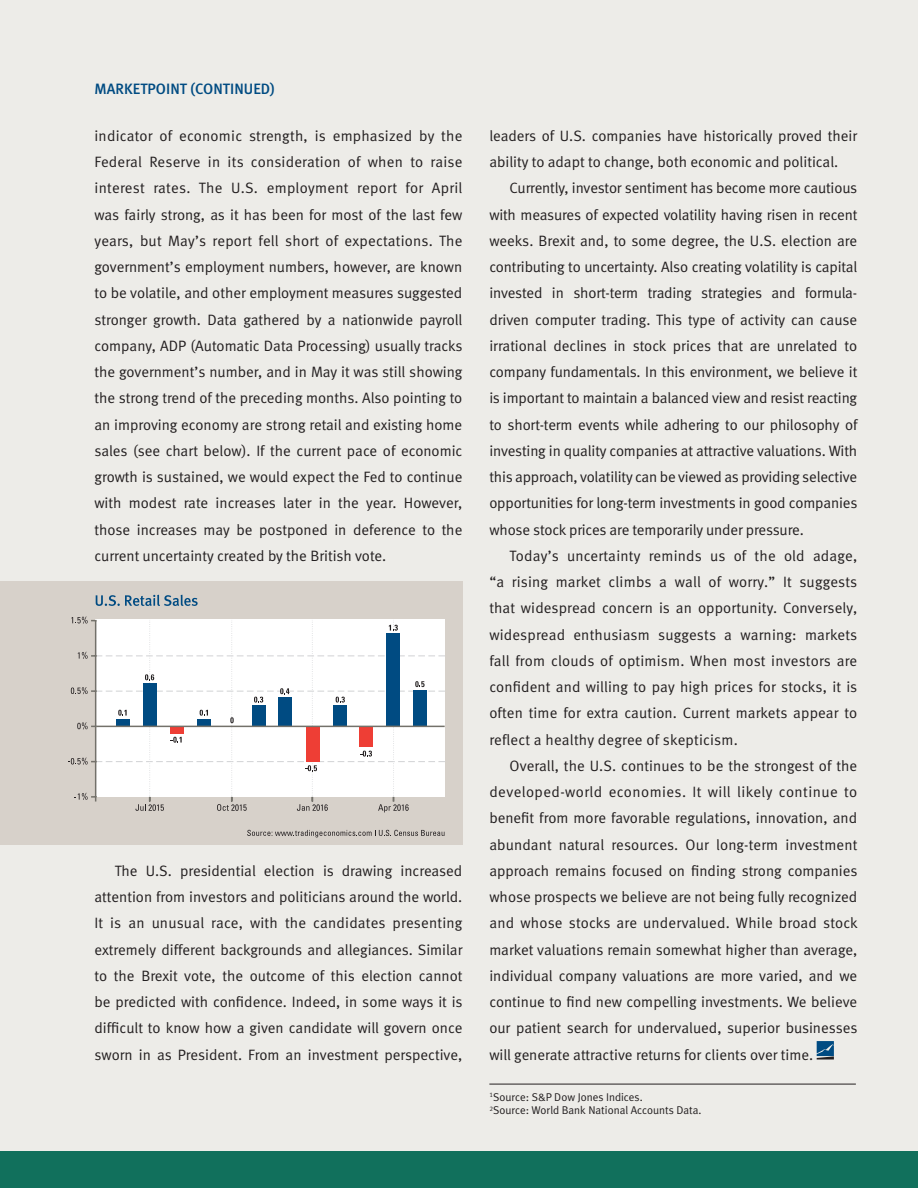
<style>
.page{position:relative;width:918px;height:1188px;background:#edece8}
.page>*{position:absolute;margin:0;border:0;box-sizing:border-box;transform-origin:0 0}
.Text_-_indent{font:15px/26.2px "Meta Normal LF";color:#231f20;text-align:justify}
.t1{font:15px "Meta Medium LF";letter-spacing:.005em;color:#004b82}
.t2{font:11.25px "Meta Plus Normal";color:#231f20}
</style>
<div class="page">
<svg style="left:817px;top:1041px;width:17px;height:19px"></svg>
<div style="left:0;top:1152px;width:918px;height:36px;background:#11705c"></div>
<hr style="left:489px;top:1084px;width:367px;height:1px;background:#231f20">
<div style="left:0;top:581px;width:462px;height:263px;background:#d7d1ca"></div>
<svg style="left:96px;top:595px;width:102px;height:11px"></svg>
<svg style="left:247px;top:830px;width:198px;height:7px"></svg>
<svg style="left:68px;top:617px;width:377px;height:195px;background:#e8e9ea"></svg>
<hr style="left:96px;top:726px;width:349px;height:1px;background:#73716a">
<p class="t1" style="left:94px;top:80px;width:182px">MARKETPOINT (CONTINUED)</p>
<p class="Text_-_indent" style="left:94px;top:122px;width:370px">indicator of economic strength, is emphasized by the Federal Reserve in its consideration of when to raise interest rates. The U.S. employment report for April was fairly strong, as it has been for most of the last few years, but May’s report fell short of expectations. The government’s employment numbers, however, are known to be volatile, and other employment measures suggested stronger growth. Data gathered by a nationwide payroll company, ADP (Automatic Data Processing) usually tracks the government’s number, and in May it was still showing the strong trend of the preceding months. Also pointing to an improving economy are strong retail and existing home sales (see chart below). If the current pace of economic growth is sustained, we would expect the Fed to continue with modest rate increases later in the year. However, those increases may be postponed in deference to the current uncertainty created by the British vote.</p>
<p class="Text_-_indent" style="left:94px;top:857px;width:370px;text-indent:20px">The U.S. presidential election is drawing increased attention from investors and politicians around the world.<br>It is an unusual race, with the candidates presenting extremely different backgrounds and allegiances. Similar to the Brexit vote, the outcome of this election cannot be predicted with confidence. Indeed, in some ways it is difficult to know how a given candidate will govern once sworn in as President. From an investment perspective,</p>
<p class="Text_-_indent" style="left:489px;top:122px;width:369px">leaders of U.S. companies have historically proved their ability to adapt to change, both economic and political.</p>
<p class="Text_-_indent" style="left:489px;top:175px;width:370px;text-indent:20px">Currently, investor sentiment has become more cautious with measures of expected volatility having risen in recent weeks. Brexit and, to some degree, the U.S. election are contributing to uncertainty. Also creating volatility is capital invested in short-term trading strategies and formula&shy;driven computer trading. This type of activity can cause irrational declines in stock prices that are unrelated to company fundamentals. In this environment, we believe it is important to maintain a balanced view and resist reacting to short-term events while adhering to our philosophy of investing in quality companies at attractive valuations. With this approach, volatility can be viewed as providing selective opportunities for long-term investments in good companies whose stock prices are temporarily under pressure.</p>
<p class="Text_-_indent" style="left:489px;top:542px;width:370px;text-indent:20px">Today’s uncertainty reminds us of the old adage, “a rising market climbs a wall of worry.” It suggests that widespread concern is an opportunity. Conversely, widespread enthusiasm suggests a warning: markets fall from clouds of optimism. When most investors are confident and willing to pay high prices for stocks, it is often time for extra caution. Current markets appear to reflect a healthy degree of skepticism.</p>
<p class="Text_-_indent" style="left:489px;top:752px;width:370px;text-indent:20px">Overall, the U.S. continues to be the strongest of the developed-world economies. It will likely continue to benefit from more favorable regulations, innovation, and abundant natural resources. Our long-term investment approach remains focused on finding strong companies whose prospects we believe are not being fully recognized and whose stocks are undervalued. While broad stock market valuations remain somewhat higher than average, individual company valuations are more varied, and we continue to find new compelling investments. We believe our patient search for undervalued, superior businesses will generate attractive returns for clients over time.</p>
<p class="t2" style="left:489px;top:1090px;width:155px"><sup>1</sup>Source: S&amp;P Dow Jones Indices.</p>
<p class="t2" style="left:489px;top:1104px;width:214px"><sup>2</sup>Source: World Bank National Accounts Data.</p>
</div>
